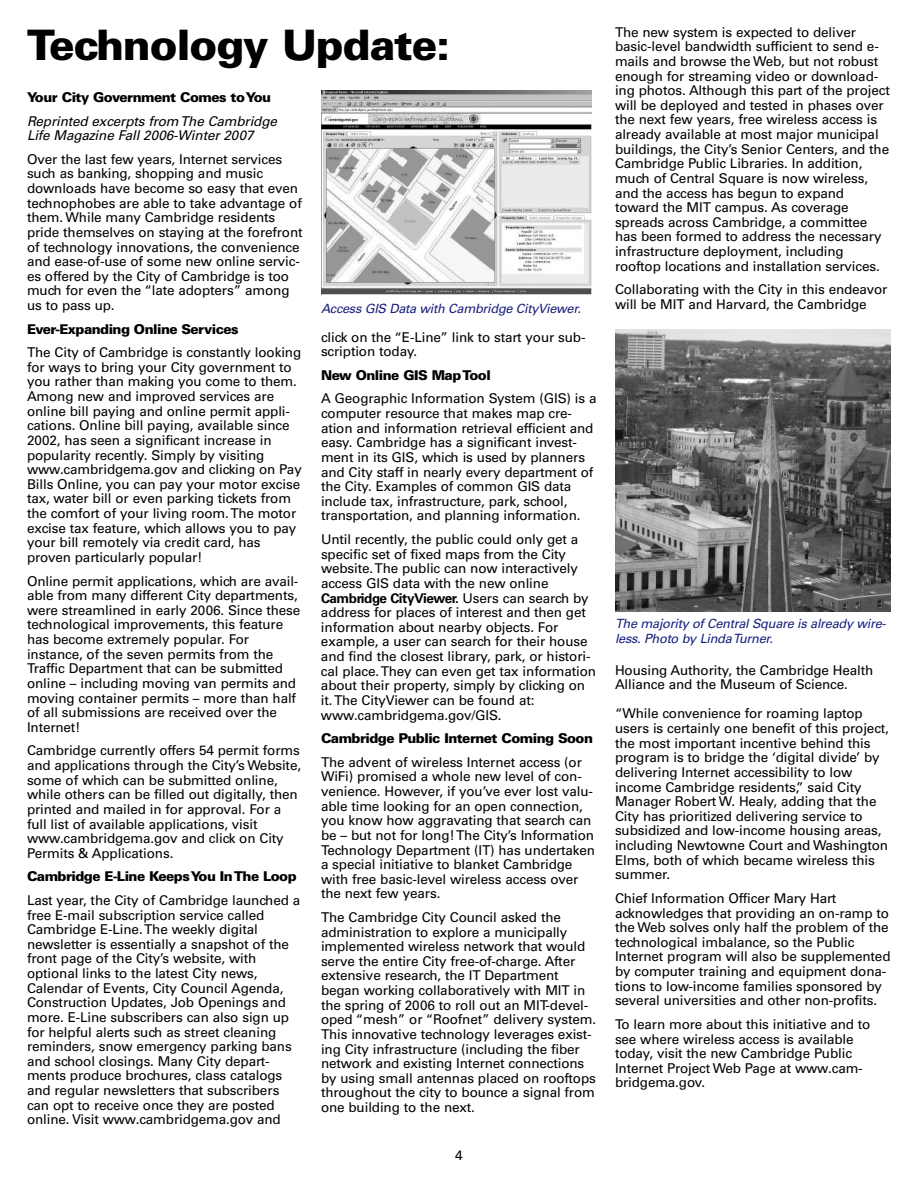
<style>
.page{position:relative;width:918px;height:1188px;background:#fff}
.page>*{position:absolute;margin:0;border:0;box-sizing:border-box;transform-origin:0 0}
.t1{font:900 42px "Univers";letter-spacing:-.025em;color:#000}
.t2{font:13.5px/14.5px "Univers";letter-spacing:-.01em;color:#000}
.t3{font:900 13.5px "Univers";letter-spacing:-.04em;color:#000}
.t4{font:italic 13.5px/14.7px "Univers";letter-spacing:-.01em;color:#000}
.t5{font:italic 12.75px/14.2px "Univers";letter-spacing:-.02em;color:#1a1f7e}
.s1{font-weight:700}
</style>
<div class="page">
<img style="left:322px;top:91px;width:270px;height:204px">
<img style="left:615px;top:329px;width:276px;height:283px">
<h1 class="t1" style="left:27px;top:30px;width:425px">Technology Update:</h1>
<p class="t3" style="left:27px;top:92px;width:246px">Your City Government Comes to You</p>
<p class="t4" style="left:27px;top:115px;width:252px">Reprinted excerpts from The Cambridge<br>Life Magazine Fall 2006-Winter 2007</p>
<p class="t2" style="left:27px;top:153px;width:277px">Over the last few years, Internet services such as banking, shopping and music downloads have become so easy that even technophobes are able to take advantage of them. While many Cambridge residents pride themselves on staying at the forefront of technology innovations, the convenience and ease-of-use of some new online servic&shy;es offered by the City of Cambridge is too much for even the “late adopters” among us to pass up.</p>
<p class="t3" style="left:27px;top:324px;width:213px">Ever-Expanding Online Services</p>
<p class="t2" style="left:27px;top:346px;width:276px">The City of Cambridge is constantly looking for ways to bring your City government to you rather than making you come to them.<br>Among new and improved services are online bill paying and online permit appli&shy;cations. Online bill paying, available since 2002, has seen a significant increase in popularity recently. Simply by visiting www.cambridgema.gov and clicking on Pay Bills Online, you can pay your motor excise tax, water bill or even parking tickets from the comfort of your living room. The motor excise tax feature, which allows you to pay your bill remotely via credit card, has proven particularly popular!</p>
<p class="t2" style="left:27px;top:575px;width:275px">Online permit applications, which are avail&shy;able from many different City departments, were streamlined in early 2006. Since these technological improvements, this feature has become extremely popular. For instance, of the seven permits from the Traffic Department that can be submitted online – including moving van permits and moving container permits – more than half of all submissions are received over the Internet!</p>
<p class="t2" style="left:27px;top:744px;width:276px">Cambridge currently offers 54 permit forms and applications through the City’s Website, some of which can be submitted online, while others can be filled out digitally, then printed and mailed in for approval. For a full list of available applications, visit www.cambridgema.gov and click on City Permits &amp; Applications.</p>
<p class="t3" style="left:27px;top:872px;width:271px">Cambridge E-Line Keeps You In The Loop</p>
<p class="t2" style="left:27px;top:894px;width:275px">Last year, the City of Cambridge launched a free E-mail subscription service called Cambridge E-Line. The weekly digital newsletter is essentially a snapshot of the front page of the City’s website, with optional links to the latest City news, Calendar of Events, City Council Agenda, Construction Updates, Job Openings and more. E-Line subscribers can also sign up for helpful alerts such as street cleaning reminders, snow emergency parking bans and school closings. Many City depart&shy;ments produce brochures, class catalogs and regular newsletters that subscribers can opt to receive once they are posted online. Visit www.cambridgema.gov and</p>
<p class="t5" style="left:321px;top:302px;width:261px">Access GIS Data with Cambridge CityViewer.</p>
<p class="t2" style="left:321px;top:331px;width:266px">click on the “E-Line” link to start your sub&shy;scription today.</p>
<p class="t3" style="left:321px;top:370px;width:171px">New Online GIS Map Tool</p>
<p class="t2" style="left:321px;top:393px;width:277px">A Geographic Information System (GIS) is a computer resource that makes map cre&shy;ation and information retrieval efficient and easy. Cambridge has a significant invest&shy;ment in its GIS, which is used by planners and City staff in nearly every department of the City. Examples of common GIS data include tax, infrastructure, park, school, transportation, and planning information.</p>
<p class="t2" style="left:321px;top:533px;width:277px">Until recently, the public could only get a specific set of fixed maps from the City website. The public can now interactively access GIS data with the new online <span class="s1">Cambridge CityViewer.</span> Users can search by address for places of interest and then get information about nearby objects. For example, a user can search for their house and find the closest library, park, or histori&shy;cal place. They can even get tax information about their property, simply by clicking on it. The CityViewer can be found at: www.cambridgema.gov/GIS.</p>
<p class="t3" style="left:321px;top:733px;width:274px">Cambridge Public Internet Coming Soon</p>
<p class="t2" style="left:321px;top:756px;width:276px">The advent of wireless Internet access (or WiFi) promised a whole new level of con&shy;venience. However, if you’ve ever lost valu&shy;able time looking for an open connection, you know how aggravating that search can be – but not for long! The City’s Information Technology Department (IT) has undertaken a special initiative to blanket Cambridge with free basic-level wireless access over the next few years.</p>
<p class="t2" style="left:321px;top:911px;width:277px">The Cambridge City Council asked the administration to explore a municipally implemented wireless network that would serve the entire City free-of-charge. After extensive research, the IT Department began working collaboratively with MIT in the spring of 2006 to roll out an MIT-devel&shy;oped “mesh” or “Roofnet” delivery system.<br>This innovative technology leverages exist&shy;ing City infrastructure (including the fiber network and existing Internet connections by using small antennas placed on rooftops throughout the city to bounce a signal from one building to the next.</p>
<p class="t2" style="left:455px;top:1149px;width:9px">4</p>
<p class="t2" style="left:615px;top:26px;width:276px">The new system is expected to deliver basic-level bandwidth sufficient to send e&shy;mails and browse the Web, but not robust enough for streaming video or download&shy;ing photos. Although this part of the project will be deployed and tested in phases over the next few years, free wireless access is already available at most major municipal buildings, the City’s Senior Centers, and the Cambridge Public Libraries. In addition, much of Central Square is now wireless, and the access has begun to expand toward the MIT campus. As coverage spreads across Cambridge, a committee has been formed to address the necessary infrastructure deployment, including rooftop locations and installation services.</p>
<p class="t2" style="left:615px;top:283px;width:274px">Collaborating with the City in this endeavor will be MIT and Harvard, the Cambridge</p>
<p class="t5" style="left:615px;top:618px;width:273px">The majority of Central Square is already wire&shy;less. Photo by Linda Turner.</p>
<p class="t2" style="left:615px;top:664px;width:260px">Housing Authority, the Cambridge Health<br>Alliance and the Museum of Science.</p>
<p class="t2" style="left:615px;top:708px;width:276px">“While convenience for roaming laptop users is certainly one benefit of this project, the most important incentive behind this program is to bridge the ‘digital divide’ by delivering Internet accessibility to low income Cambridge residents,” said City Manager Robert W. Healy, adding that the City has prioritized delivering service to subsidized and low-income housing areas, including Newtowne Court and Washington Elms, both of which became wireless this summer.</p>
<p class="t2" style="left:615px;top:892px;width:277px">Chief Information Officer Mary Hart acknowledges that providing an on-ramp to the Web solves only half the problem of the technological imbalance, so the Public Internet program will also be supplemented by computer training and equipment dona&shy;tions to low-income families sponsored by several universities and other non-profits.</p>
<p class="t2" style="left:615px;top:1018px;width:257px">To learn more about this initiative and to see where wireless access is available today, visit the new Cambridge Public Internet Project Web Page at www.cam&shy;bridgema.gov.</p>
</div>
